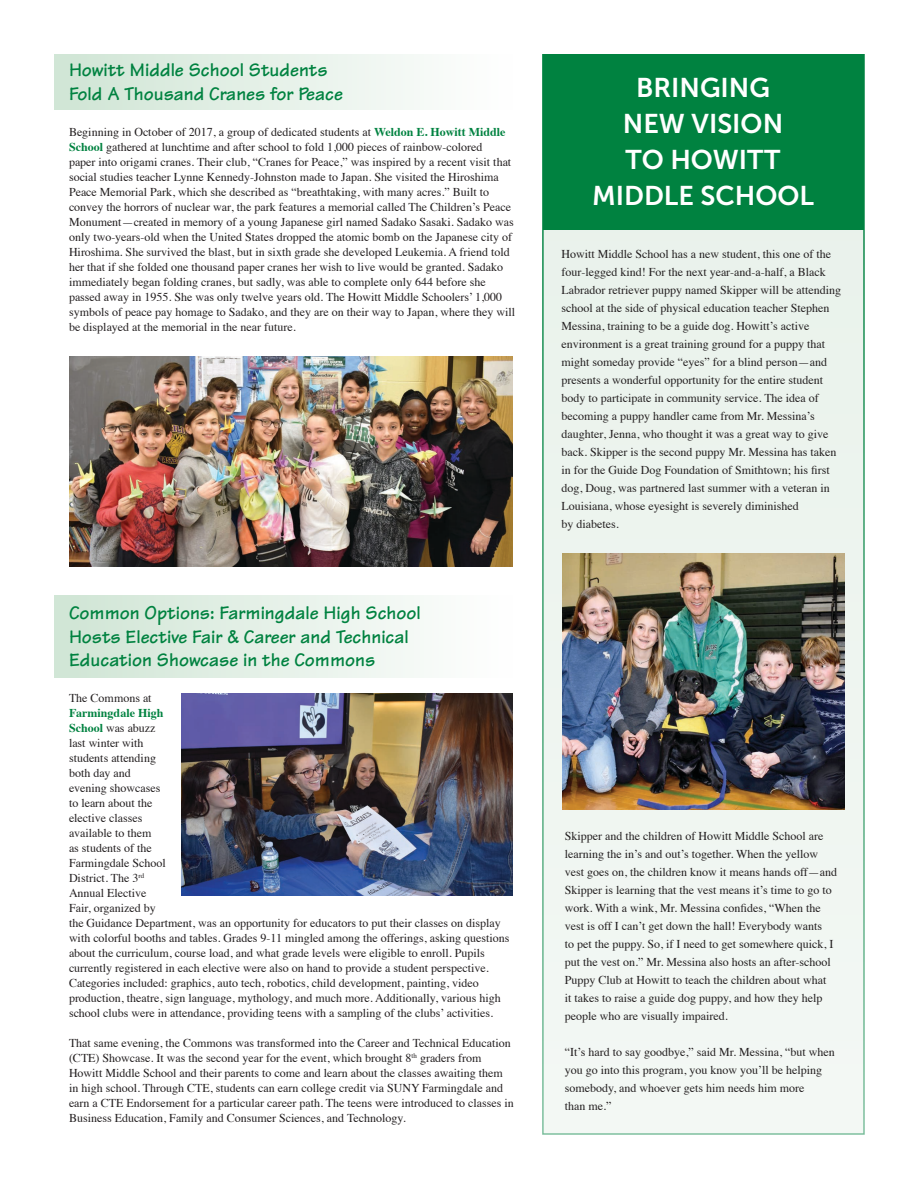
<style>
.page{position:relative;width:918px;height:1188px;background:#fff}
.page>*{position:absolute;margin:0;border:0;box-sizing:border-box;transform-origin:0 0}
.t1{font:27px/36px "Museo Sans 700";color:#fff;text-align:center}
.SCHOOL_NEWS{font:700 19.5px/23.4px "Tekton";color:#008240}
.t2{font:12px/15px "Times";color:#231f20}
.s1{font-weight:700;color:#008240}
</style>
<div class="page">
<div style="left:54px;top:596px;width:459px;height:82px;background:linear-gradient(to right,#cfe5d4,#fff)"></div>
<div style="left:54px;top:54px;width:459px;height:55px;background:linear-gradient(to right,#cfe5d4,#fff)"></div>
<div style="left:542px;top:54px;width:323px;height:1081px;background:#e9f2eb"></div>
<img style="left:562px;top:554px;width:283px;height:256px">
<img style="left:182px;top:693px;width:331px;height:203px">
<img style="left:69px;top:356px;width:444px;height:211px">
<div style="left:543px;top:54px;width:321px;height:176px;background:#008240"></div>
<p class="SCHOOL_NEWS" style="left:69px;top:59px;width:276px">Howitt Middle School Students<br>Fold A Thousand Cranes for Peace</p>
<p class="t2" style="left:69px;top:123px;width:448px">Beginning in October of 2017, a group of dedicated students at <span class="s1">Weldon E. Howitt Middle School</span> gathered at lunchtime and after school to fold 1,000 pieces of rainbow-colored<br>paper into origami cranes. Their club, “Cranes for Peace,” was inspired by a recent visit that social studies teacher Lynne Kennedy-Johnston made to Japan. She visited the Hiroshima Peace Memorial Park, which she described as “breathtaking, with many acres.” Built to convey the horrors of nuclear war, the park features a memorial called The Children’s Peace Monument—created in memory of a young Japanese girl named Sadako Sasaki. Sadako was only two-years-old when the United States dropped the atomic bomb on the Japanese city of Hiroshima. She survived the blast, but in sixth grade she developed Leukemia. A friend told her that if she folded one thousand paper cranes her wish to live would be granted. Sadako immediately began folding cranes, but sadly, was able to complete only 644 before she passed away in 1955. She was only twelve years old. The Howitt Middle Schoolers’ 1,000 symbols of peace pay homage to Sadako, and they are on their way to Japan, where they will be displayed at the memorial in the near future.</p>
<p class="SCHOOL_NEWS" style="left:69px;top:601px;width:353px">Common Options: Farmingdale High School<br>Hosts Elective Fair &amp; Career and Technical<br>Education Showcase in the Commons</p>
<p class="t2" style="left:69px;top:689px;width:442px">The Commons at<br><span class="s1">Farmingdale High<br>School</span> was abuzz<br>last winter with<br>students attending<br>both day and<br>evening showcases<br>to learn about the<br>elective classes<br>available to them<br>as students of the<br>Farmingdale School<br>District. The 3<sup>rd<br></sup>Annual Elective<br>Fair, organized by<br>the Guidance Department, was an opportunity for educators to put their classes on display with colorful booths and tables. Grades 9-11 mingled among the offerings, asking questions about the curriculum, course load, and what grade levels were eligible to enroll. Pupils currently registered in each elective were also on hand to provide a student perspective.<br>Categories included: graphics, auto tech, robotics, child development, painting, video production, theatre, sign language, mythology, and much more. Additionally, various high school clubs were in attendance, providing teens with a sampling of the clubs’ activities.</p>
<p class="t2" style="left:69px;top:1034px;width:446px">That same evening, the Commons was transformed into the Career and Technical Education (CTE) Showcase. It was the second year for the event, which brought 8<sup>th</sup> graders from Howitt Middle School and their parents to come and learn about the classes awaiting them in high school. Through CTE, students can earn college credit via SUNY Farmingdale and earn a CTE Endorsement for a particular career path. The teens were introduced to classes in Business Education, Family and Consumer Sciences, and Technology.</p>
<p class="t1" style="left:623px;top:69px;width:162px">BRINGING<br>NEW VISION</p>
<p class="t1" style="left:626px;top:141px;width:156px">TO HOWITT</p>
<p class="t1" style="left:592px;top:177px;width:224px">MIDDLE SCHOOL</p>
<p class="t2" style="left:562px;top:244px;width:281px;line-height:18px">Howitt Middle School has a new student, this one of the four-legged kind! For the next year-and-a-half, a Black Labrador retriever puppy named Skipper will be attending school at the side of physical education teacher Stephen Messina, training to be a guide dog. Howitt’s active environment is a great training ground for a puppy that might someday provide “eyes” for a blind person—and presents a wonderful opportunity for the entire student body to participate in community service. The idea of becoming a puppy handler came from Mr. Messina’s daughter, Jenna, who thought it was a great way to give back. Skipper is the second puppy Mr. Messina has taken in for the Guide Dog Foundation of Smithtown; his first dog, Doug, was partnered last summer with a veteran in Louisiana, whose eyesight is severely diminished<br>by diabetes.</p>
<p class="t2" style="left:565px;top:826px;width:274px;line-height:18px">Skipper and the children of Howitt Middle School are learning the in’s and out’s together. When the yellow vest goes on, the children know it means hands off—and Skipper is learning that the vest means it’s time to go to work. With a wink, Mr. Messina confides, “When the vest is off I can’t get down the hall! Everybody wants<br>to pet the puppy. So, if I need to get somewhere quick, I put the vest on.” Mr. Messina also hosts an after-school Puppy Club at Howitt to teach the children about what<br>it takes to raise a guide dog puppy, and how they help people who are visually impaired.</p>
<p class="t2" style="left:565px;top:1042px;width:271px;line-height:18px">“It’s hard to say goodbye,” said Mr. Messina, “but when you go into this program, you know you’ll be helping somebody, and whoever gets him needs him more<br>than me.”</p>
</div>
